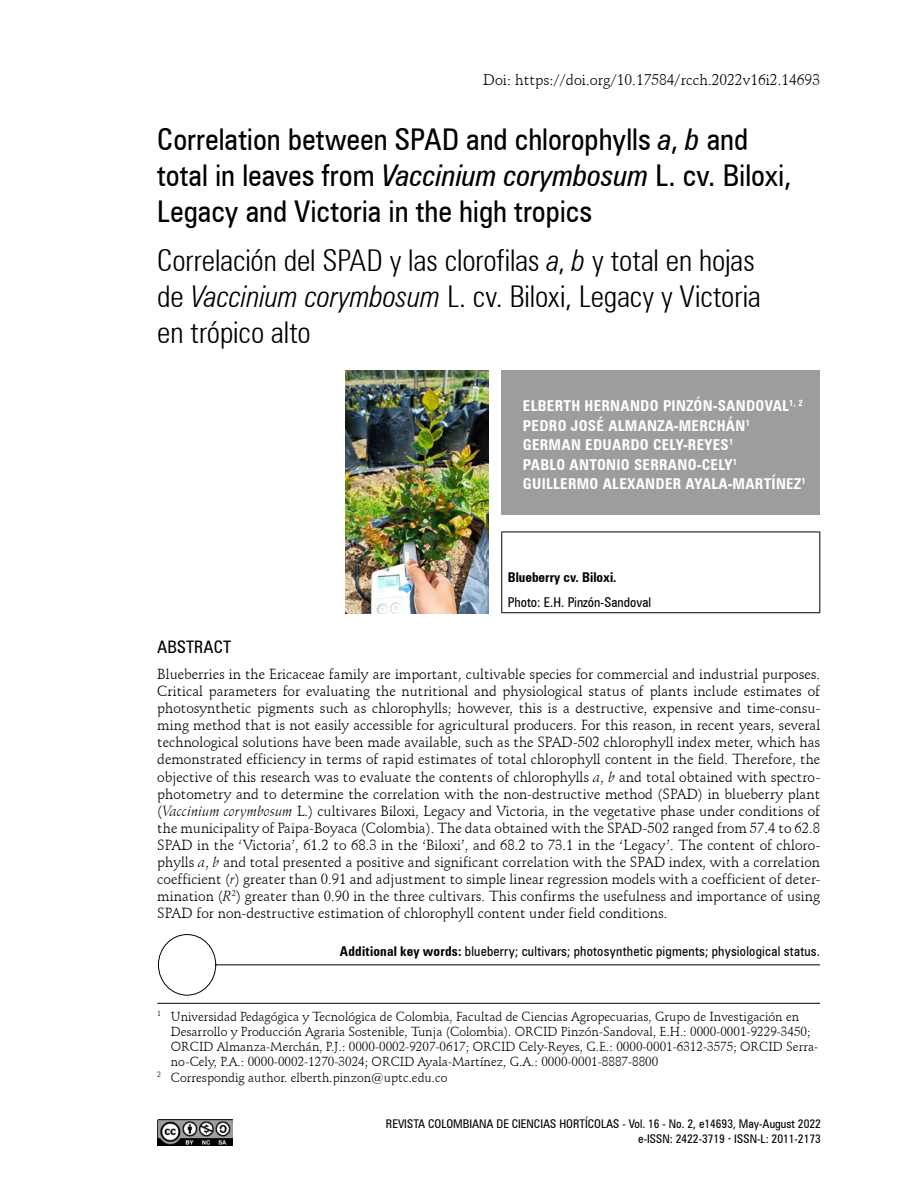
<style>
.page{position:relative;width:918px;height:1188px;background:#fff}
.page>*{position:absolute;margin:0;border:0;box-sizing:border-box;transform-origin:0 0}
.t1{font:condensed 30px/36px "Zurich BT";color:#000}
.t2{font:300 condensed 30px/36px "Zurich BT";letter-spacing:-.005em;color:#000}
.t3{font:condensed 17.25px "Zurich BT";color:#000}
.t4{font:700 condensed 15px/19.5px "Zurich BT";letter-spacing:.02em;color:#fff}
.t5{font:15px "Schneidler BT";color:#000}
.t6{font:14.25px/17.1px "Schneidler BT";color:#000;text-align:justify}
.t7{font:condensed 13.5px "Zurich BT";letter-spacing:.015em;color:#000}
.t8{font:700 condensed 13.5px "Zurich BT";color:#000}
.t9{font:12.75px "Schneidler BT";color:#000}
.t10{font:condensed 12px/14.4px "Zurich BT";color:#000;text-align:right}
.s1{font-style:italic}
.s2{font-weight:700}
.s3{font-family:"Schneidler BT";font-weight:700;font-stretch:normal}
</style>
<div class="page">
<img style="left:157px;top:1119px;width:76px;height:26px">
<div style="left:502px;top:370px;width:318px;height:145px;background:#9d9d9c"></div>
<hr style="left:501px;top:532px;width:319px;height:1px;background:#000">
<hr style="left:501px;top:532px;width:1px;height:80px;background:#000">
<hr style="left:819px;top:532px;width:1px;height:80px;background:#000">
<hr style="left:501px;top:612px;width:319px;height:1px;background:#000">
<hr style="left:157px;top:1003px;width:663px;height:1px;background:#000">
<img style="left:345px;top:371px;width:143px;height:243px">
<svg style="left:158px;top:934px;width:663px;height:62px"></svg>
<p class="t5" style="left:483px;top:70px;width:338px">Doi: https://doi.org/10.17584/rcch.2022v16i2.14693</p>
<h1 class="t1" style="left:157px;top:121px;width:636px">Correlation between SPAD and chlorophylls <span class="s1">a</span>, <span class="s1">b</span> and total in leaves from <span class="s1">Vaccinium corymbosum</span> L. cv. Biloxi,<br>Legacy and Victoria in the high tropics</h1>
<h1 class="t2" style="left:157px;top:242px;width:605px">Correlación del SPAD y las clorofilas <span class="s1">a</span>, <span class="s1">b</span> y total en hojas de <span class="s1">Vaccinium corymbosum</span> L. cv. Biloxi, Legacy y Victoria en trópico alto</h1>
<p class="t4" style="left:523px;top:396px;width:284px">ELBERTH HERNANDO PINZÓN-SANDOVAL<sup>1,</sup> <sup>2<br></sup>PEDRO JOSÉ ALMANZA-MERCHÁN<sup>1<br></sup>GERMAN EDUARDO CELY-REYES<sup>1<br></sup>PABLO ANTONIO SERRANO-CELY<sup>1<br></sup>GUILLERMO ALEXANDER AYALA-MARTÍNEZ<sup>1</sup></p>
<p class="t8" style="left:508px;top:569px;width:110px">Blueberry cv. Biloxi.</p>
<p class="t7" style="left:508px;top:594px;width:145px">Photo: E.H. Pinzón-Sandoval</p>
<p class="t3" style="left:157px;top:637px;width:75px">ABSTRACT</p>
<p class="t6" style="left:157px;top:665px;width:664px">Blueberries in the Ericaceae family are important, cultivable species for commercial and industrial purposes.<br>Critical parameters for evaluating the nutritional and physiological status of plants include estimates of photosynthetic pigments such as chlorophylls; however, this is a destructive, expensive and time-consu&shy;ming method that is not easily accessible for agricultural producers. For this reason, in recent years, several technological solutions have been made available, such as the SPAD-502 chlorophyll index meter, which has demonstrated efficiency in terms of rapid estimates of total chlorophyll content in the field. Therefore, the objective of this research was to evaluate the contents of chlorophylls <span class="s1">a</span>, <span class="s1">b</span> and total obtained with spectro&shy;photometry and to determine the correlation with the non-destructive method (SPAD) in blueberry plant (<span class="s1">Vaccinium corymbosum</span> L.) cultivares Biloxi, Legacy and Victoria, in the vegetative phase under conditions of the municipality of Paipa-Boyaca (Colombia). The data obtained with the SPAD-502 ranged from 57.4 to 62.8<br>SPAD in the ‘Victoria’, 61.2 to 68.3 in the ‘Biloxi’, and 68.2 to 73.1 in the ‘Legacy’. The content of chloro&shy;phylls <span class="s1">a</span>, <span class="s1">b</span> and total presented a positive and significant correlation with the SPAD index, with a correlation coefficient (<span class="s1">r</span>) greater than 0.91 and adjustment to simple linear regression models with a coefficient of deter&shy;mination (<span class="s1">R</span><sup>2</sup>) greater than 0.90 in the three cultivars. This confirms the usefulness and importance of using SPAD for non-destructive estimation of chlorophyll content under field conditions.</p>
<p class="t7" style="left:340px;top:943px;width:482px"><span class="s2">Additional key words:</span> blueberry; cultivars; photosynthetic pigments; physiological status.</p>
<p class="t9" style="left:157px;top:1008px;width:643px"><sup>1</sup> Universidad Pedagógica y Tecnológica de Colombia, Facultad de Ciencias Agropecuarias, Grupo de Investigación en</p>
<p class="t9" style="left:171px;top:1024px;width:641px">Desarrollo y Producción Agraria Sostenible, Tunja (Colombia). ORCID Pinzón-Sandoval, E.H.: 0000-0001-9229-3450;</p>
<p class="t9" style="left:171px;top:1039px;width:649px">ORCID Almanza-Merchán, P.J.: 0000-0002-9207-0617; ORCID Cely-Reyes, G.E.: 0000-0001-6312-3575; ORCID Serra-</p>
<p class="t9" style="left:171px;top:1054px;width:489px">no-Cely, P.A.: 0000-0002-1270-3024; ORCID Ayala-Martínez, G.A.: 0000-0001-8887-8800</p>
<p class="t9" style="left:157px;top:1069px;width:292px"><sup>2</sup> Correspondig author. elberth.pinzon@uptc.edu.co</p>
<p class="t10" style="left:386px;top:1117px;width:436px">REVISTA COLOMBIANA DE CIENCIAS HORTÍCOLAS - Vol. 16 - No. 2, e14693, May-August 2022 e-ISSN: 2422-3719 <span class="s3">·</span> ISSN-L: 2011-2173</p>
</div>
